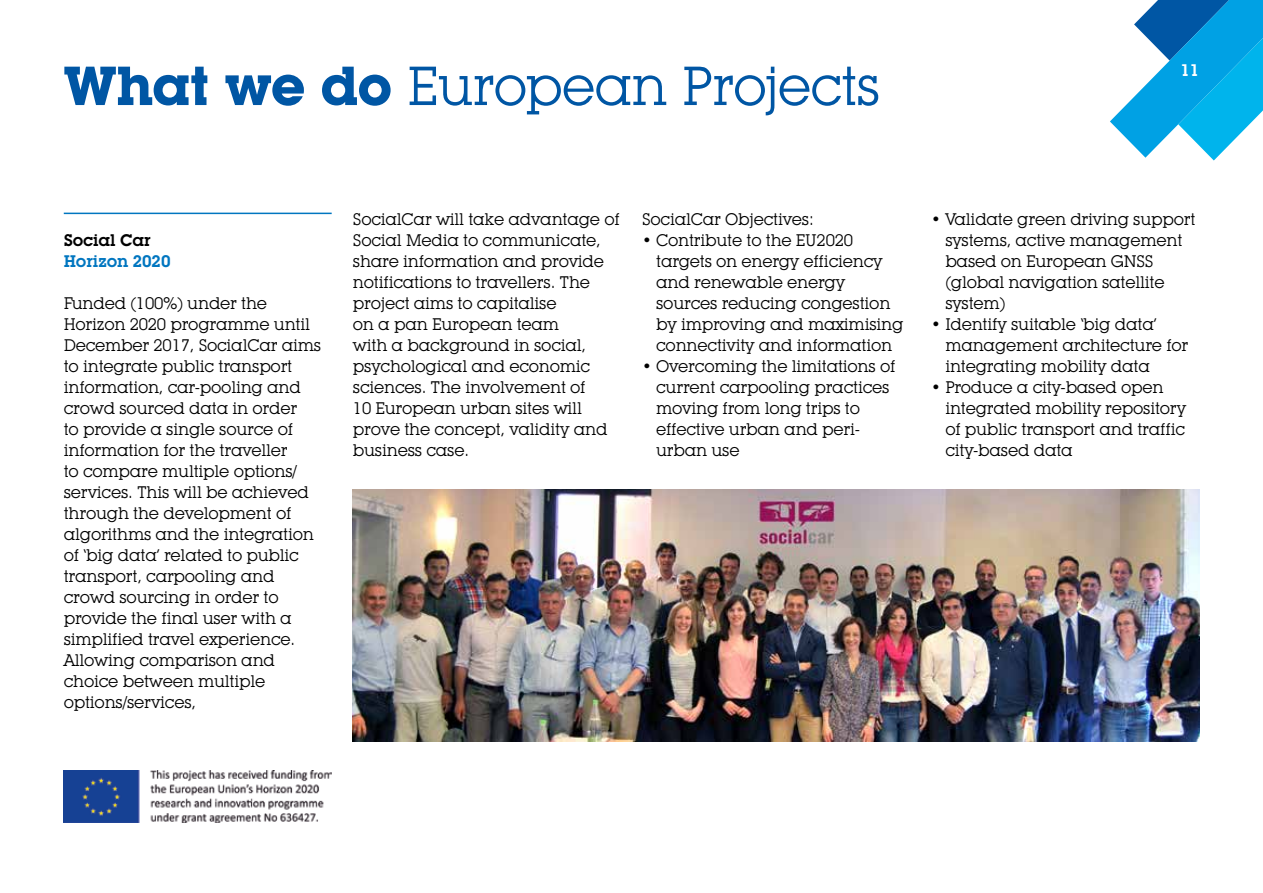
<style>
.page{position:relative;width:1263px;height:893px;background:#fff}
.page>*{position:absolute;margin:0;border:0;box-sizing:border-box;transform-origin:0 0}
.t1{font:54px "Lubalin Graph IT Cby BT";letter-spacing:-.025em;color:#0056a4}
.t2{font:16.5px/21px "Lubalin Graph IT Cby BT";letter-spacing:-.015em;color:#000}
.t3{font:600 16.5px "Lubalin Graph IT Cby BT";letter-spacing:-.01em;color:#0076c0}
.t4{font:600 16.5px "Lubalin Graph IT Cby BT";letter-spacing:-.01em;color:#000}
.t5{font:600 16.5px "Lubalin Graph IT Cby BT";color:#fff}
.s1{font-weight:700}
</style>
<div class="page">
<svg style="left:1110px;top:0;width:153px;height:161px"></svg>
<hr style="left:64px;top:213px;width:268px;height:1px;background:#0076c0">
<img style="left:353px;top:489px;width:846px;height:252px">
<img style="left:64px;top:771px;width:268px;height:52px">
<h1 class="t1" style="left:64px;top:53px;width:818px"><span class="s1">What we do</span> European Projects</h1>
<p class="t5" style="left:1180px;top:60px;width:21px">11</p>
<p class="t4" style="left:64px;top:230px;width:89px">Social Car</p>
<p class="t3" style="left:64px;top:251px;width:108px">Horizon 2020</p>
<p class="t2" style="left:64px;top:293px;width:259px">Funded (100%) under the<br>Horizon 2020 programme until<br>December 2017, SocialCar aims to integrate public transport information, car-pooling and crowd sourced data in order<br>to provide a single source of information for the traveller<br>to compare multiple options/ services. This will be achieved through the development of algorithms and the integration of ‘big data’ related to public transport, carpooling and crowd sourcing in order to provide the final user with a simplified travel experience.<br>Allowing comparison and choice between multiple options/services,</p>
<p class="t2" style="left:353px;top:209px;width:268px">SocialCar will take advantage of<br>Social Media to communicate, share information and provide notifications to travellers. The project aims to capitalise<br>on a pan European team<br>with a background in social, psychological and economic sciences. The involvement of<br>10 European urban sites will prove the concept, validity and business case.</p>
<p class="t2" style="left:642px;top:209px;width:173px">SocialCar Objectives:</p>
<p class="t2" style="left:656px;top:230px;width:249px;text-indent:-14px">• Contribute to the EU2020 targets on energy efficiency and renewable energy sources reducing congestion by improving and maximising connectivity and information</p>
<p class="t2" style="left:656px;top:356px;width:241px;text-indent:-14px">• Overcoming the limitations of current carpooling practices moving from long trips to effective urban and peri&shy;urban use</p>
<p class="t2" style="left:945px;top:209px;width:252px;text-indent:-14px">• Validate green driving support systems, active management based on European GNSS (global navigation satellite system)</p>
<p class="t2" style="left:945px;top:314px;width:244px;text-indent:-14px">• Identify suitable ‘big data’ management architecture for integrating mobility data</p>
<p class="t2" style="left:945px;top:377px;width:242px;text-indent:-14px">• Produce a city-based open integrated mobility repository of public transport and traffic city-based data</p>
</div>
